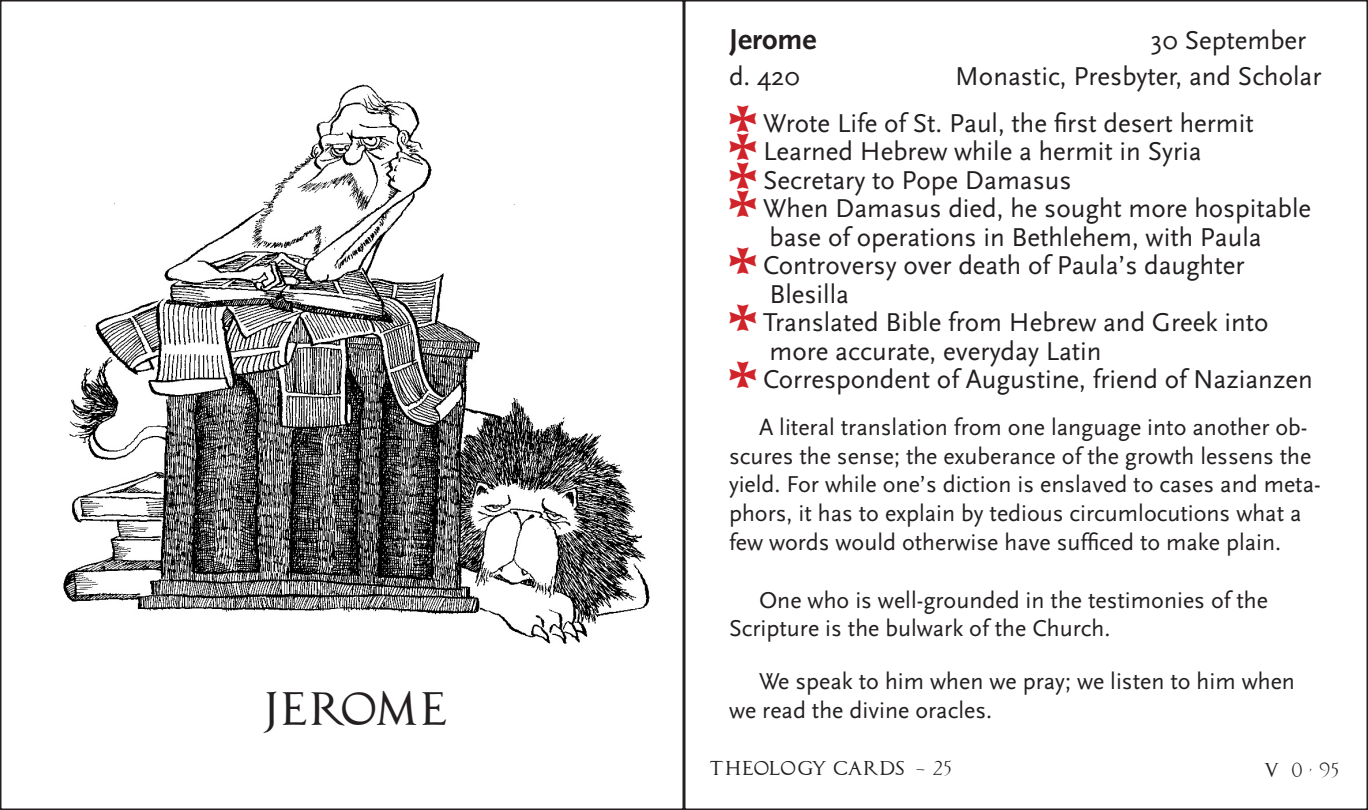
<style>
.page{position:relative;width:1368px;height:810px;background:#fff}
.page>*{position:absolute;margin:0;border:0;box-sizing:border-box;transform-origin:0 0}
.t1{font:500 42px "Capitalis Typ Oasis";letter-spacing:.025em;color:#231f20}
.t2{font:700 30px "Scala Sans";color:#231f20}
.t3{font:27px "Scala Sans";color:#231f20}
.t4{font:24px/28.8px "Scala Sans";color:#231f20}
.t5{font:500 18px "Capitalis Typ Oasis";letter-spacing:-.03em;color:#231f20}
.t6{font:18px "Memento Mori";color:#231f20}
.s1{font-family:"Liturgical Gidding Plain";font-size:24px;color:#d1232a}
.s2{font-family:"Roma Cesare";font-weight:400}
.s3{font-family:"Memento Mori";font-weight:400}
.s4{font-family:"Capitalis Typ Oasis";font-weight:500}
</style>
<div class="page">
<img style="left:63px;top:84px;width:587px;height:560px">
<p class="t1" style="left:261px;top:691px;width:188px">JEROME</p>
<p class="t2" style="left:729px;top:23px;width:89px">Jerome</p>
<p class="t3" style="left:1151px;top:26px;width:157px">30 September</p>
<p class="t3" style="left:729px;top:62px;width:73px">d. 420</p>
<p class="t3" style="left:955px;top:62px;width:368px">Monastic, Presbyter, and Scholar</p>
<p class="t3" style="left:729px;top:108px;width:526px"><span class="s1">f</span> Wrote Life of St. Paul, the first desert hermit</p>
<p class="t3" style="left:729px;top:137px;width:474px"><span class="s1">f</span> Learned Hebrew while a hermit in Syria</p>
<p class="t3" style="left:729px;top:165px;width:344px"><span class="s1">f</span> Secretary to Pope Damasus</p>
<p class="t3" style="left:729px;top:194px;width:584px"><span class="s1">f</span> When Damasus died, he sought more hospitable</p>
<p class="t3" style="left:770px;top:222px;width:494px">base of operations in Bethlehem, with Paula</p>
<p class="t3" style="left:729px;top:251px;width:517px"><span class="s1">f</span> Controversy over death of Paula’s daughter</p>
<p class="t3" style="left:770px;top:279px;width:81px">Blesilla</p>
<p class="t3" style="left:729px;top:308px;width:541px"><span class="s1">f</span> Translated Bible from Hebrew and Greek into</p>
<p class="t3" style="left:770px;top:336px;width:334px">more accurate, everyday Latin</p>
<p class="t3" style="left:729px;top:365px;width:585px"><span class="s1">f</span> Correspondent of Augustine, friend of Nazianzen</p>
<p class="t4" style="left:729px;top:413px;width:593px;text-indent:30px">A literal translation from one language into another ob&shy;scures the sense; the exuberance of the growth lessens the yield. For while one’s diction is enslaved to cases and meta&shy;phors, it has to explain by tedious circumlocutions what a few words would otherwise have sufficed to make plain.</p>
<p class="t4" style="left:729px;top:586px;width:541px;text-indent:30px">One who is well-grounded in the testimonies of the<br>Scripture is the bulwark of the Church.</p>
<p class="t4" style="left:729px;top:668px;width:568px;text-indent:30px">We speak to him when we pray; we listen to him when we read the divine oracles.</p>
<p class="t5" style="left:710px;top:760px;width:244px">THEOLOGY CARDS <span class="s2">–</span> <span class="s3">25</span></p>
<p class="t6" style="left:1264px;top:758px;width:77px"><span class="s4">V</span> 0 . 95</p>
</div>
